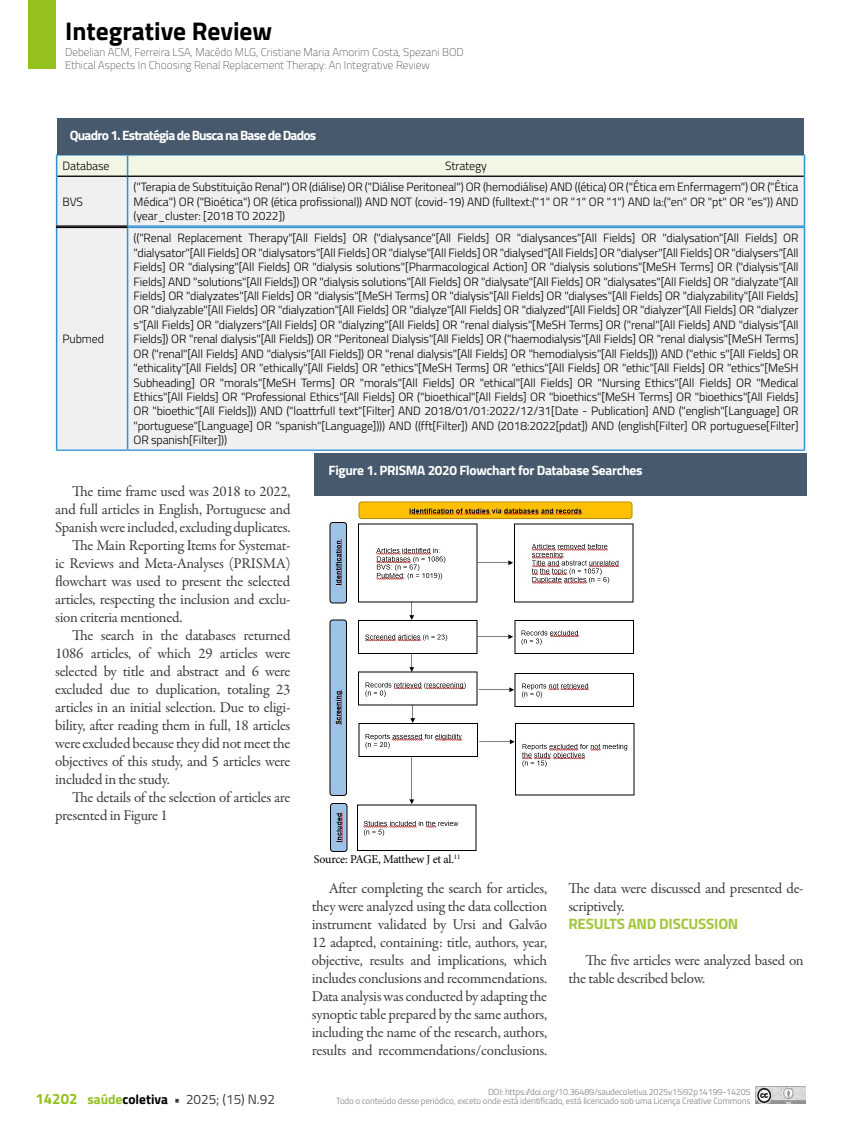
<style>
.page{position:relative;width:859px;height:1132px;background:#fff}
.page>*{position:absolute;margin:0;border:0;box-sizing:border-box;transform-origin:0 0}
.t1{font:700 25.5px "Titillium";color:#000}
.t2{font:15px/18px "Garamond Premr Pro";letter-spacing:-.02em;color:#3c3c3b}
.t3{font:700 15px "Titillium";letter-spacing:-.015em;color:#a2c73a}
.t4{font:700 13.5px "Titillium";letter-spacing:-.025em;color:#fff}
.t5{font:700 13.5px "Titillium";letter-spacing:-.06em;color:#fff}
.t6{font:13.5px "Titillium";color:#3c3c3b}
.t7{font:300 12px/14.4px "Titillium";letter-spacing:-.01em;color:#000;text-align:justify}
.t8{font:12px "Minion Pro";letter-spacing:-.02em;color:#000}
.t9{font:100 11.25px/13.5px "Titillium";color:#3c3c3b}
.t10{font:9px/9.4px "Titillium";letter-spacing:-.02em;color:#939398;text-align:right}
.s1{font-weight:700;font-size:15px;color:#95c11f}
.s2{font-weight:700;color:#95c11f}
.s3{font-weight:700;color:#000}
.s4{font-weight:700}
</style>
<div class="page">
<div style="left:29px;top:0;width:27px;height:69px;background:#95c11f"></div>
<img style="left:756px;top:1086px;width:49px;height:17px">
<hr style="left:56px;top:154px;width:72px;height:2px;background:#3192d0">
<hr style="left:128px;top:154px;width:677px;height:2px;background:#3192d0">
<svg style="left:56px;top:155px;width:749px;height:70px"></svg>
<hr style="left:56px;top:176px;width:1px;height:49px;background:#3192d0">
<hr style="left:127px;top:177px;width:1px;height:48px;background:#3192d0">
<hr style="left:804px;top:176px;width:1px;height:49px;background:#3192d0">
<hr style="left:128px;top:225px;width:677px;height:2px;background:#3192d0">
<hr style="left:57px;top:175px;width:71px;height:2px;background:#000">
<hr style="left:128px;top:175px;width:676px;height:2px;background:#000">
<hr style="left:56px;top:225px;width:72px;height:2px;background:#000">
<div style="left:57px;top:228px;width:747px;height:221px;background:#f0f0f3"></div>
<hr style="left:56px;top:228px;width:1px;height:221px;background:#3192d0">
<hr style="left:127px;top:228px;width:1px;height:221px;background:#3192d0">
<hr style="left:804px;top:228px;width:1px;height:221px;background:#3192d0">
<hr style="left:128px;top:227px;width:677px;height:1px;background:#3192d0">
<hr style="left:56px;top:449px;width:72px;height:1px;background:#3192d0">
<hr style="left:128px;top:449px;width:677px;height:1px;background:#3192d0">
<hr style="left:56px;top:227px;width:72px;height:1px;background:#000">
<div style="left:57px;top:118px;width:747px;height:36px;background:#47596c"></div>
<img style="left:329px;top:501px;width:306px;height:351px">
<div style="left:314px;top:453px;width:493px;height:43px;background:#47596c"></div>
<h1 class="t1" style="left:65px;top:11px;width:209px">Integrative Review</h1>
<p class="t9" style="left:65px;top:44px;width:400px">Debelian ACM, Ferreira LSA, Macêdo MLG, Cristiane Maria Amorim Costa, Spezani BOD<br>Ethical Aspects In Choosing Renal Replacement Therapy: An Integrative Review</p>
<p class="t5" style="left:70px;top:125px;width:248px">Quadro 1. Estratégia de Busca na Base de Dados</p>
<p class="t7" style="left:63px;top:158px;width:48px">Database</p>
<p class="t7" style="left:445px;top:158px;width:43px">Strategy</p>
<p class="t7" style="left:63px;top:194px;width:22px">BVS</p>
<p class="t7" style="left:134px;top:179px;width:666px">("Terapia de Substituição Renal") OR (diálise) OR ("Diálise Peritoneal") OR (hemodiálise) AND ((ética) OR ("Ética em Enfermagem") OR ("Ética Médica") OR ("Bioética") OR (ética profissional)) AND NOT (covid-19) AND (fulltext:("1" OR "1" OR "1") AND la:("en" OR "pt" OR "es")) AND (year_cluster: [2018 TO 2022])</p>
<p class="t7" style="left:63px;top:331px;width:43px">Pubmed</p>
<p class="t7" style="left:134px;top:230px;width:666px">(("Renal Replacement Therapy"[All Fields] OR ("dialysance"[All Fields] OR "dialysances"[All Fields] OR "dialysation"[All Fields] OR "dialysator"[All Fields] OR "dialysators"[All Fields] OR "dialyse"[All Fields] OR "dialysed"[All Fields] OR "dialyser"[All Fields] OR "dialysers"[All Fields] OR "dialysing"[All Fields] OR "dialysis solutions"[Pharmacological Action] OR "dialysis solutions"[MeSH Terms] OR ("dialysis"[All Fields] AND "solutions"[All Fields]) OR "dialysis solutions"[All Fields] OR "dialysate"[All Fields] OR "dialysates"[All Fields] OR "dialyzate"[All Fields] OR "dialyzates"[All Fields] OR "dialysis"[MeSH Terms] OR "dialysis"[All Fields] OR "dialyses"[All Fields] OR "dialyzability"[All Fields] OR "dialyzable"[All Fields] OR "dialyzation"[All Fields] OR "dialyze"[All Fields] OR "dialyzed"[All Fields] OR "dialyzer"[All Fields] OR "dialyzer s"[All Fields] OR "dialyzers"[All Fields] OR "dialyzing"[All Fields] OR "renal dialysis"[MeSH Terms] OR ("renal"[All Fields] AND "dialysis"[All Fields]) OR "renal dialysis"[All Fields]) OR "Peritoneal Dialysis"[All Fields] OR ("haemodialysis"[All Fields] OR "renal dialysis"[MeSH Terms] OR ("renal"[All Fields] AND "dialysis"[All Fields]) OR "renal dialysis"[All Fields] OR "hemodialysis"[All Fields])) AND ("ethic s"[All Fields] OR "ethicality"[All Fields] OR "ethically"[All Fields] OR "ethics"[MeSH Terms] OR "ethics"[All Fields] OR "ethic"[All Fields] OR "ethics"[MeSH Subheading] OR "morals"[MeSH Terms] OR "morals"[All Fields] OR "ethical"[All Fields] OR "Nursing Ethics"[All Fields] OR "Medical Ethics"[All Fields] OR "Professional Ethics"[All Fields] OR ("bioethical"[All Fields] OR "bioethics"[MeSH Terms] OR "bioethics"[All Fields] OR "bioethic"[All Fields])) AND ("loattrfull text"[Filter] AND 2018/01/01:2022/12/31[Date - Publication] AND ("english"[Language] OR "portuguese"[Language] OR "spanish"[Language]))) AND ((fft[Filter]) AND (2018:2022[pdat]) AND (english[Filter] OR portuguese[Filter] OR spanish[Filter]))</p>
<p class="t4" style="left:328px;top:460px;width:316px">Figure 1. PRISMA 2020 Flowchart for Database Searches</p>
<p class="t2" style="left:72px;top:482px;width:220px">The time frame used was 2018 to 2022,</p>
<p class="t2" style="left:55px;top:500px;width:237px">and full articles in English, Portuguese and</p>
<p class="t2" style="left:55px;top:518px;width:237px">Spanish were included, excluding duplicates.</p>
<p class="t2" style="left:72px;top:536px;width:220px">The Main Reporting Items for Systemat-</p>
<p class="t2" style="left:55px;top:554px;width:237px">ic Reviews and Meta-Analyses (PRISMA)</p>
<p class="t2" style="left:55px;top:572px;width:237px">flowchart was used to present the selected</p>
<p class="t2" style="left:55px;top:590px;width:237px">articles, respecting the inclusion and exclu-</p>
<p class="t2" style="left:55px;top:608px;width:129px">sion criteria mentioned.</p>
<p class="t2" style="left:72px;top:626px;width:220px">The search in the databases returned</p>
<p class="t2" style="left:55px;top:644px;width:237px">1086 articles, of which 29 articles were</p>
<p class="t2" style="left:55px;top:662px;width:237px">selected by title and abstract and 6 were</p>
<p class="t2" style="left:55px;top:680px;width:237px">excluded due to duplication, totaling 23</p>
<p class="t2" style="left:55px;top:698px;width:237px">articles in an initial selection. Due to eligi-</p>
<p class="t2" style="left:55px;top:716px;width:237px">bility, after reading them in full, 18 articles</p>
<p class="t2" style="left:55px;top:734px;width:237px">were excluded because they did not meet the</p>
<p class="t2" style="left:55px;top:752px;width:237px">objectives of this study, and 5 articles were</p>
<p class="t2" style="left:55px;top:770px;width:116px">included in the study.</p>
<p class="t2" style="left:72px;top:788px;width:220px">The details of the selection of articles are</p>
<p class="t2" style="left:55px;top:806px;width:114px">presented in Figure 1</p>
<p class="t8" style="left:314px;top:851px;width:148px">Source: PAGE, Matthew J et al.<sup>11</sup></p>
<p class="t2" style="left:312px;top:878px;width:237px;text-align:justify;text-indent:17px">After completing the search for articles, they were analyzed using the data collection instrument validated by Ursi and Galvão 12 adapted, containing: title, authors, year, objective, results and implications, which includes conclusions and recommendations.<br>Data analysis was conducted by adapting the synoptic table prepared by the same authors, including the name of the research, authors, results and recommendations/conclusions.</p>
<p class="t2" style="left:568px;top:878px;width:237px">The data were discussed and presented de&shy;scriptively.</p>
<p class="t3" style="left:568px;top:911px;width:171px">RESULTS AND DISCUSSION</p>
<p class="t2" style="left:568px;top:950px;width:237px;text-indent:17px">The five articles were analyzed based on the table described below.</p>
<p class="t6" style="left:36px;top:1088px;width:241px"><span class="s1">14202</span> <span class="s2">saúde</span><span class="s3">coletiva</span> <span class="s4">•</span> 2025; (15) N.92</p>
<p class="t10" style="left:336px;top:1086px;width:416px">DOI: https://doi.org/10.36489/saudecoletiva.2025v15i92p14199-14205<br>Todo o conteúdo desse periódico, exceto onde está identificado, está licenciado sob uma Licença Creative Commons</p>
</div>
